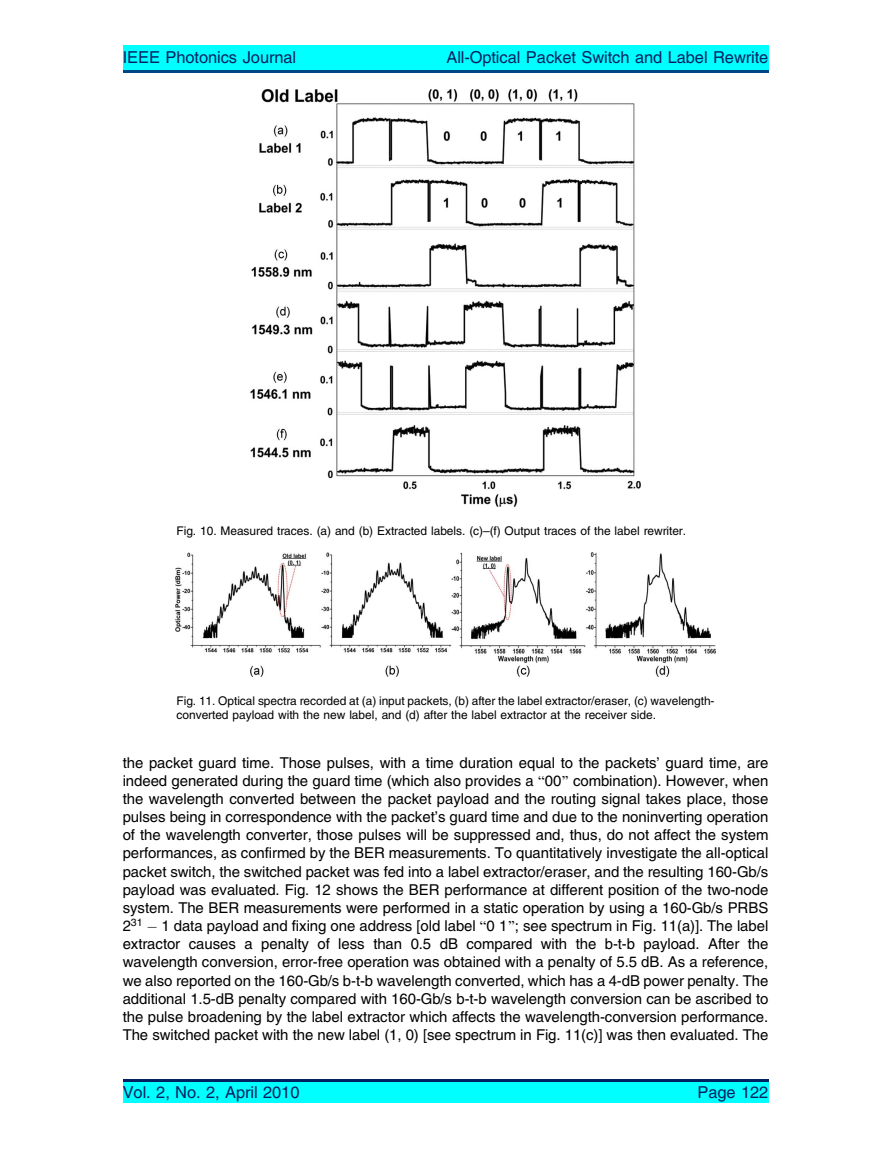
<style>
.page{position:relative;width:891px;height:1161px;background:#fff}
.page>*{position:absolute;margin:0;border:0;box-sizing:border-box;transform-origin:0 0}
.t1{font:16.5px "Adv T Tb 54 a 34 f 7";color:#012060}
.t2{font:15px/18.1px "Adv T Tb 54 a 34 f 7";color:#000;text-align:justify}
.t3{font:12px/13.5px "Adv T Tb 54 a 34 f 7";color:#000}
.t4{font:10.5px "Adv T Tb 54 a 34 f 7";color:#000}
.s1{font-family:"Adv P0004"}
.s2{font-size:15px}
</style>
<div class="page">
<img style="left:175px;top:552px;width:541px;height:125px">
<img style="left:250px;top:90px;width:391px;height:416px">
<div style="left:123px;top:45px;width:645px;height:28px;background:#0ff"></div>
<hr style="left:123px;top:70px;width:645px;height:3px;background:#004684">
<div style="left:123px;top:1079px;width:645px;height:24px;background:#0ff"></div>
<hr style="left:123px;top:1079px;width:645px;height:3px;background:#012060">
<p class="t1" style="left:123px;top:51px;width:175px">IEEE Photonics Journal</p>
<p class="t1" style="left:446px;top:51px;width:323px">All-Optical Packet Switch and Label Rewrite</p>
<p class="t3" style="left:177px;top:525px;width:511px">Fig. 10. Measured traces. (a) and (b) Extracted labels. (c)–(f) Output traces of the label rewriter.</p>
<p class="t3" style="left:177px;top:695px;width:539px">Fig. 11. Optical spectra recorded at (a) input packets, (b) after the label extractor/eraser, (c) wavelength&shy;converted payload with the new label, and (d) after the label extractor at the receiver side.</p>
<p class="t2" style="left:123px;top:755px;width:647px">the packet guard time. Those pulses, with a time duration equal to the packets’ guard time, are indeed generated during the guard time (which also provides a <span class="s1">B</span>00<span class="s1">[</span> combination). However, when the wavelength converted between the packet payload and the routing signal takes place, those pulses being in correspondence with the packet’s guard time and due to the noninverting operation of the wavelength converter, those pulses will be suppressed and, thus, do not affect the system performances, as confirmed by the BER measurements. To quantitatively investigate the all-optical packet switch, the switched packet was fed into a label extractor/eraser, and the resulting 160-Gb/s payload was evaluated. Fig. 12 shows the BER performance at different position of the two-node system. The BER measurements were performed in a static operation by using a 160-Gb/s PRBS</p>
<p class="t4" style="left:123px;top:918px;width:21px"><span class="s2">2</span>31</p>
<p class="t2" style="left:123px;top:918px;width:647px;text-indent:39px">1 data payload and fixing one address [old label <span class="s1">B</span>0 1<span class="s1">[</span>; see spectrum in Fig. 11(a)]. The label extractor causes a penalty of less than 0.5 dB compared with the b-t-b payload. After the wavelength conversion, error-free operation was obtained with a penalty of 5.5 dB. As a reference, we also reported on the 160-Gb/s b-t-b wavelength converted, which has a 4-dB power penalty. The additional 1.5-dB penalty compared with 160-Gb/s b-t-b wavelength conversion can be ascribed to the pulse broadening by the label extractor which affects the wavelength-conversion performance.<br>The switched packet with the new label (1, 0) [see spectrum in Fig. 11(c)] was then evaluated. The</p>
<p class="t1" style="left:123px;top:1087px;width:178px">Vol. 2, No. 2, April 2010</p>
<p class="t1" style="left:697px;top:1087px;width:72px">Page 122</p>
</div>
